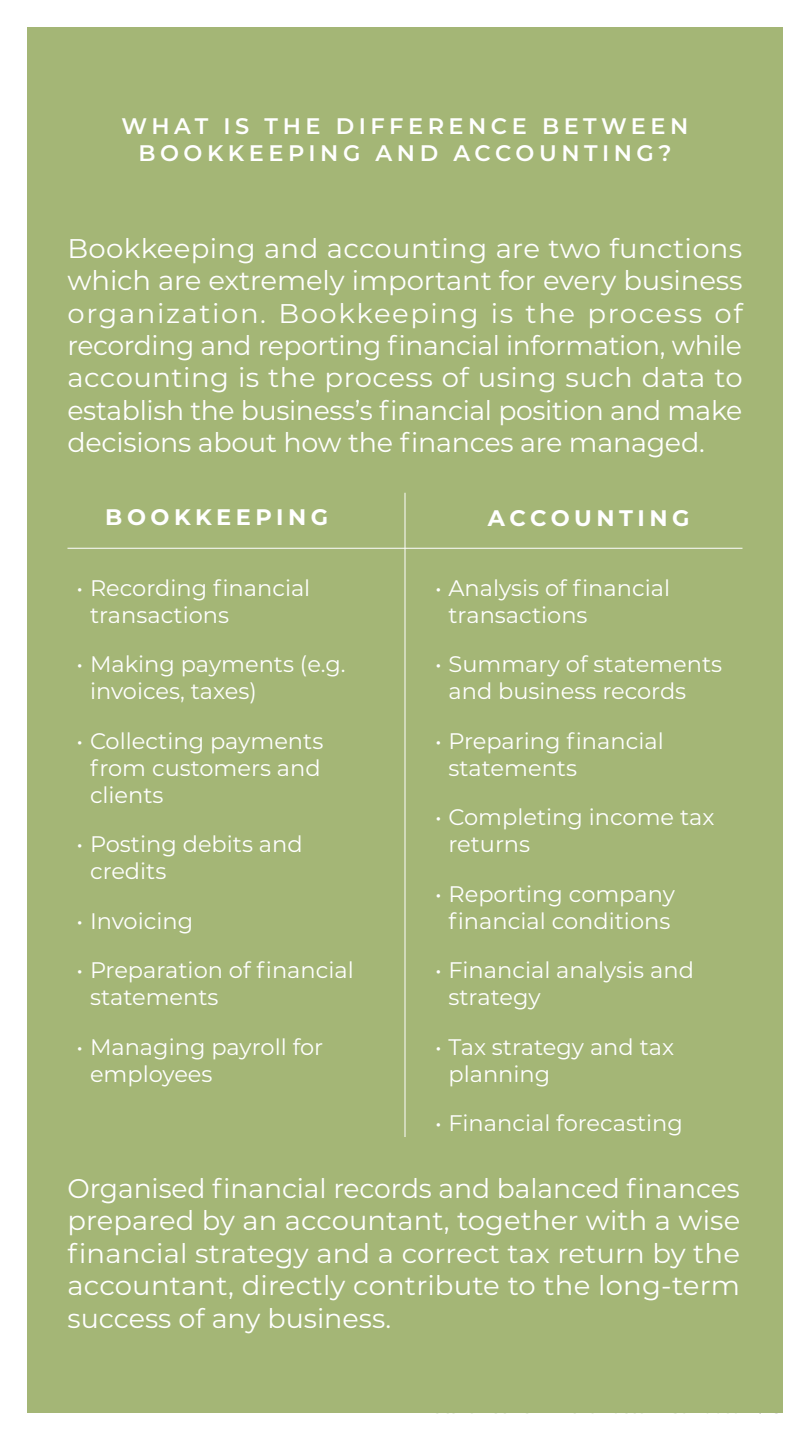
<style>
.page{position:relative;width:810px;height:1440px;background:#fff}
.page>*{position:absolute;margin:0;border:0;box-sizing:border-box;transform-origin:0 0}
.PARAGRAPH{font:27px/32.4px "Montserrat";letter-spacing:-.01em;color:#fff;text-align:justify}
.t1{font:22.5px/27px "Montserrat";color:#fff}
.Box_Text_-_White{font:600 22.5px/27px "Montserrat";letter-spacing:.2em;color:#fff;text-align:center}
.Hashtag_Sub_Text_-_W{font:700 22.5px "Montserrat";letter-spacing:.2em;color:#fff}
</style>
<div class="page">
<div style="left:27px;top:27px;width:756px;height:1386px;background:#a4b676"></div>
<hr style="left:68px;top:548px;width:674px;height:1px;background:#fff">
<hr style="left:405px;top:493px;width:1px;height:644px;background:#fff">
<p class="Box_Text_-_White" style="left:122px;top:112px;width:568px">WHAT IS THE DIFFERENCE BETWEEN<br>BOOKKEEPING AND ACCOUNTING?</p>
<p class="PARAGRAPH" style="left:68px;top:231px;width:677px">Bookkeeping and accounting are two functions which are extremely important for every business organization. Bookkeeping is the process of recording and reporting financial information, while accounting is the process of using such data to establish the business’s financial position and make decisions about how the finances are managed.</p>
<p class="Hashtag_Sub_Text_-_W" style="left:105px;top:501px;width:224px">BOOKKEEPING</p>
<p class="Hashtag_Sub_Text_-_W" style="left:488px;top:502px;width:203px">ACCOUNTING</p>
<p class="t1" style="left:90px;top:573px;width:222px;text-indent:-14px">• Recording financial transactions</p>
<p class="t1" style="left:90px;top:650px;width:257px;text-indent:-14px">• Making payments (e.g. invoices, taxes)</p>
<p class="t1" style="left:90px;top:726px;width:235px;text-align:justify;text-indent:-14px">• Collecting payments from customers and clients</p>
<p class="t1" style="left:90px;top:830px;width:214px;text-indent:-14px">• Posting debits and credits</p>
<p class="t1" style="left:76px;top:906px;width:118px">• Invoicing</p>
<p class="t1" style="left:90px;top:956px;width:265px;text-indent:-14px">• Preparation of financial statements</p>
<p class="t1" style="left:90px;top:1032px;width:235px;text-indent:-14px">• Managing payroll for employees</p>
<p class="t1" style="left:448px;top:573px;width:223px;text-indent:-14px">• Analysis of financial transactions</p>
<p class="t1" style="left:448px;top:650px;width:275px;text-indent:-14px">• Summary of statements and business records</p>
<p class="t1" style="left:448px;top:726px;width:217px;text-indent:-14px">• Preparing financial statements</p>
<p class="t1" style="left:448px;top:803px;width:268px;text-indent:-14px">• Completing income tax returns</p>
<p class="t1" style="left:435px;top:879px;width:241px;text-align:center">• Reporting company financial conditions</p>
<p class="t1" style="left:448px;top:956px;width:247px;text-indent:-14px">• Financial analysis and strategy</p>
<p class="t1" style="left:448px;top:1032px;width:227px;text-indent:-14px">• Tax strategy and tax planning</p>
<p class="t1" style="left:435px;top:1109px;width:249px">• Financial forecasting</p>
<p class="PARAGRAPH" style="left:68px;top:1171px;width:674px">Organised financial records and balanced finances prepared by an accountant, together with a wise financial strategy and a correct tax return by the accountant, directly contribute to the long-term success of any business.</p>
</div>
